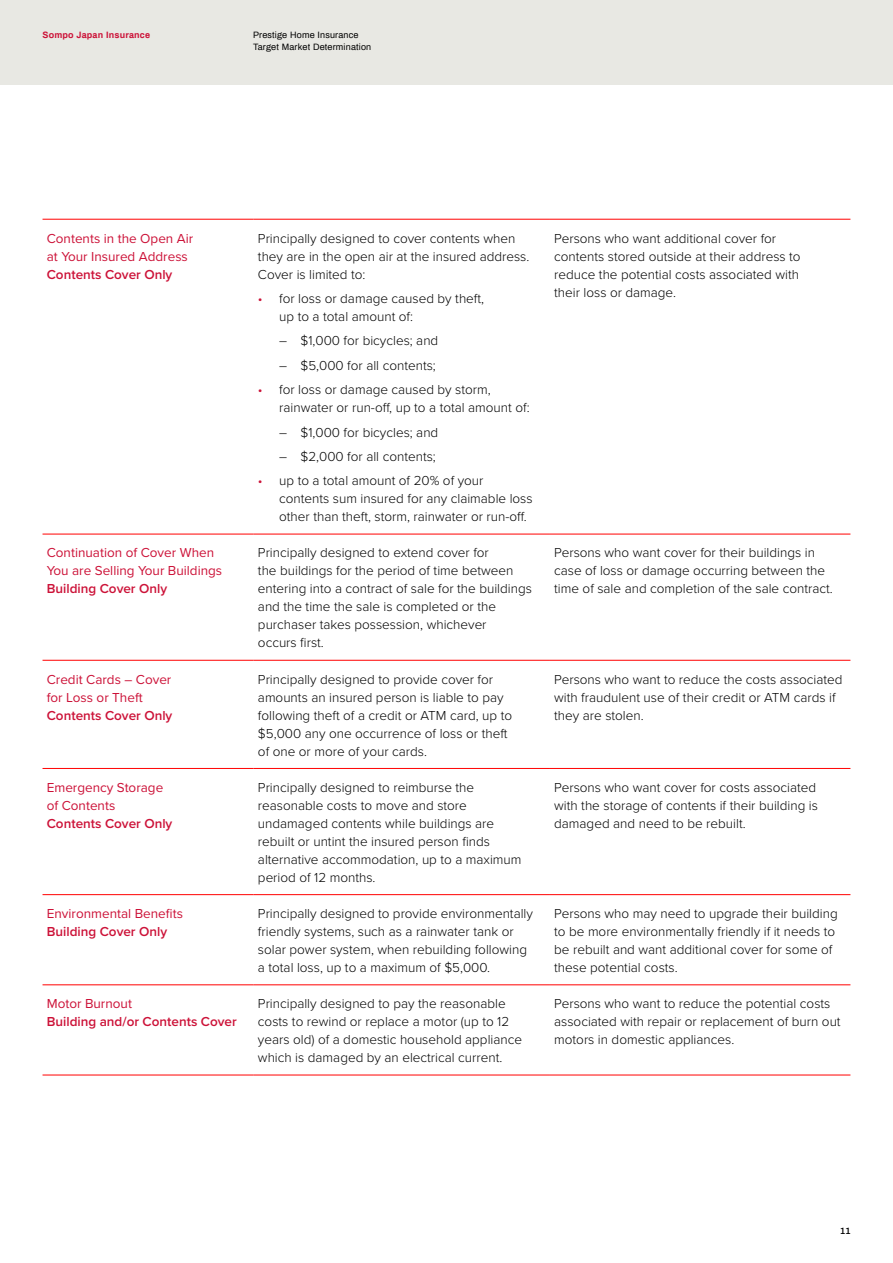
<style>
.page{position:relative;width:893px;height:1263px;background:#fff}
.page>*{position:absolute;margin:0;border:0;box-sizing:border-box;transform-origin:0 0}
.t1{font:300 13.5px/18px "Proxima Nova";color:#000}
.t2{font:13.5px/18px "Proxima Nova";color:#cc1238}
.t3{font:600 13.5px "Proxima Nova";color:#cc1238}
.t4{font:9px/12px "Archivo";letter-spacing:.02em;color:#000}
.t5{font:700 9px "Archivo";letter-spacing:.02em;color:#cc1238}
.t6{font:600 9px "Archivo";color:#000}
.s1{color:#cc1238}
</style>
<div class="page">
<div style="left:0;top:0;width:893px;height:85px;background:#e8e8e3"></div>
<hr style="left:43px;top:219px;width:211px;height:1px;background:#f00">
<hr style="left:254px;top:219px;width:296px;height:1px;background:#f00">
<hr style="left:550px;top:219px;width:300px;height:1px;background:#f00">
<hr style="left:43px;top:534px;width:211px;height:1px;background:#f00">
<hr style="left:254px;top:534px;width:296px;height:1px;background:#f00">
<hr style="left:550px;top:534px;width:300px;height:1px;background:#f00">
<hr style="left:43px;top:660px;width:211px;height:1px;background:#f00">
<hr style="left:254px;top:660px;width:296px;height:1px;background:#f00">
<hr style="left:550px;top:660px;width:300px;height:1px;background:#f00">
<hr style="left:43px;top:768px;width:211px;height:1px;background:#f00">
<hr style="left:254px;top:768px;width:296px;height:1px;background:#f00">
<hr style="left:550px;top:768px;width:300px;height:1px;background:#f00">
<hr style="left:43px;top:894px;width:211px;height:1px;background:#f00">
<hr style="left:254px;top:894px;width:296px;height:1px;background:#f00">
<hr style="left:550px;top:894px;width:300px;height:1px;background:#f00">
<hr style="left:43px;top:984px;width:211px;height:1px;background:#f00">
<hr style="left:254px;top:984px;width:296px;height:1px;background:#f00">
<hr style="left:550px;top:984px;width:300px;height:1px;background:#f00">
<hr style="left:43px;top:1075px;width:211px;height:1px;background:#f00">
<hr style="left:254px;top:1075px;width:296px;height:1px;background:#f00">
<hr style="left:550px;top:1075px;width:300px;height:1px;background:#f00">
<p class="t5" style="left:43px;top:29px;width:109px">Sompo Japan Insurance</p>
<p class="t4" style="left:253px;top:29px;width:120px">Prestige Home Insurance<br>Target Market Determination</p>
<p class="t2" style="left:47px;top:229px;width:148px">Contents in the Open Air at Your Insured Address</p>
<p class="t3" style="left:47px;top:266px;width:127px">Contents Cover Only</p>
<p class="t1" style="left:258px;top:229px;width:273px">Principally designed to cover contents when they are in the open air at the insured address.<br>Cover is limited to:</p>
<p class="t1" style="left:279px;top:290px;width:206px;text-indent:-21px"><span class="s1">•</span> for loss or damage caused by theft, up to a total amount of:</p>
<p class="t1" style="left:279px;top:332px;width:161px">– $1,000 for bicycles; and</p>
<p class="t1" style="left:279px;top:356px;width:158px">– $5,000 for all contents;</p>
<p class="t1" style="left:279px;top:381px;width:252px;text-indent:-21px"><span class="s1">•</span> for loss or damage caused by storm, rainwater or run-off, up to a total amount of:</p>
<p class="t1" style="left:279px;top:423px;width:161px">– $1,000 for bicycles; and</p>
<p class="t1" style="left:279px;top:448px;width:158px">– $2,000 for all contents;</p>
<p class="t1" style="left:279px;top:472px;width:255px;text-indent:-21px"><span class="s1">•</span> up to a total amount of 20% of your contents sum insured for any claimable loss other than theft, storm, rainwater or run-off.</p>
<p class="t1" style="left:554px;top:229px;width:248px">Persons who want additional cover for contents stored outside at their address to reduce the potential costs associated with their loss or damage.</p>
<p class="t2" style="left:47px;top:544px;width:177px">Continuation of Cover When<br>You are Selling Your Buildings</p>
<p class="t3" style="left:47px;top:581px;width:122px">Building Cover Only</p>
<p class="t1" style="left:258px;top:544px;width:275px">Principally designed to extend cover for<br>the buildings for the period of time between entering into a contract of sale for the buildings and the time the sale is completed or the purchaser takes possession, whichever<br>occurs first.</p>
<p class="t1" style="left:554px;top:544px;width:280px">Persons who want cover for their buildings in case of loss or damage occurring between the time of sale and completion of the sale contract.</p>
<p class="t2" style="left:47px;top:670px;width:126px">Credit Cards – Cover for Loss or Theft</p>
<p class="t3" style="left:47px;top:707px;width:127px">Contents Cover Only</p>
<p class="t1" style="left:258px;top:670px;width:256px">Principally designed to provide cover for amounts an insured person is liable to pay following theft of a credit or ATM card, up to $5,000 any one occurrence of loss or theft of one or more of your cards.</p>
<p class="t1" style="left:554px;top:670px;width:290px">Persons who want to reduce the costs associated with fraudulent use of their credit or ATM cards if they are stolen.</p>
<p class="t2" style="left:47px;top:778px;width:118px">Emergency Storage of Contents</p>
<p class="t3" style="left:47px;top:815px;width:127px">Contents Cover Only</p>
<p class="t1" style="left:258px;top:778px;width:265px">Principally designed to reimburse the reasonable costs to move and store undamaged contents while buildings are rebuilt or untint the insured person finds alternative accommodation, up to a maximum period of 12 months.</p>
<p class="t1" style="left:554px;top:778px;width:265px">Persons who want cover for costs associated with the storage of contents if their building is damaged and need to be rebuilt.</p>
<p class="t2" style="left:47px;top:905px;width:138px">Environmental Benefits</p>
<p class="t3" style="left:47px;top:923px;width:122px">Building Cover Only</p>
<p class="t1" style="left:258px;top:905px;width:276px">Principally designed to provide environmentally friendly systems, such as a rainwater tank or solar power system, when rebuilding following a total loss, up to a maximum of $5,000.</p>
<p class="t1" style="left:554px;top:905px;width:285px">Persons who may need to upgrade their building to be more environmentally friendly if it needs to be rebuilt and want additional cover for some of these potential costs.</p>
<p class="t2" style="left:47px;top:995px;width:87px">Motor Burnout</p>
<p class="t3" style="left:47px;top:1013px;width:191px">Building and/or Contents Cover</p>
<p class="t1" style="left:258px;top:995px;width:266px">Principally designed to pay the reasonable costs to rewind or replace a motor (up to 12 years old) of a domestic household appliance which is damaged by an electrical current.</p>
<p class="t1" style="left:554px;top:995px;width:288px">Persons who want to reduce the potential costs associated with repair or replacement of burn out motors in domestic appliances.</p>
<p class="t6" style="left:840px;top:1224px;width:12px">11</p>
</div>
